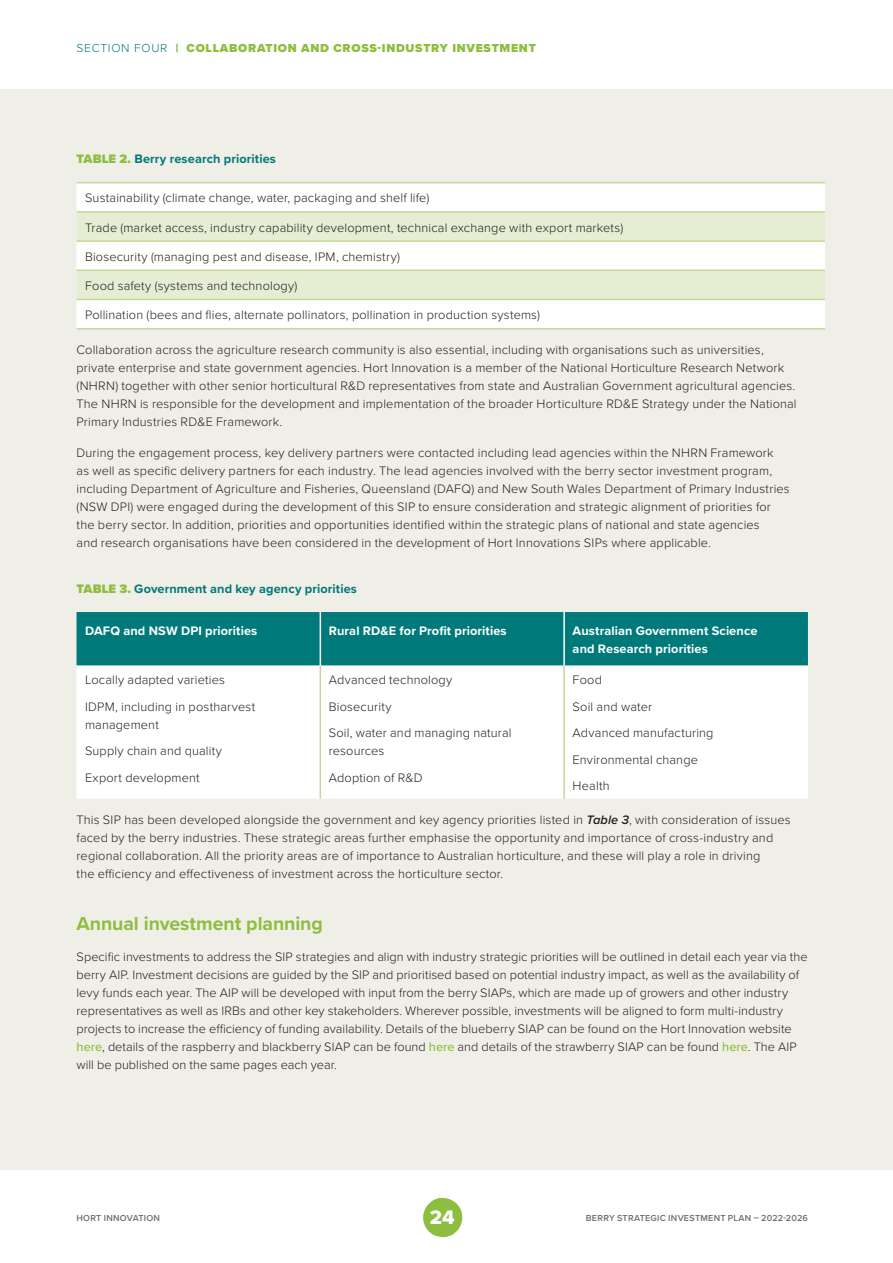
<style>
.page{position:relative;width:893px;height:1263px;background:#fff}
.page>*{position:absolute;margin:0;border:0;box-sizing:border-box;transform-origin:0 0}
.t1{font:20.25px "Proxima Nova Extrabld";color:#fff}
.t2{font:700 19.5px "Proxima Nova";letter-spacing:-.005em;color:#8ebe3f}
.t3{font:300 12.75px/18px "Proxima Nova";letter-spacing:.01em;color:#231f20}
.t4{font:700 12.75px/18px "Proxima Nova";letter-spacing:.01em;color:#fff}
.t5{font:700 12.75px "Proxima Nova";letter-spacing:.01em;color:#01787b}
.t6{font:900 12px "Proxima Nova";letter-spacing:.06em;color:#8ebe3f}
.t7{font:600 9px "Proxima Nova";letter-spacing:.025em;color:#6d6e71}
.s1{font-weight:300;color:#00797b}
.s2{font-weight:900;color:#8ebe3f}
.s3{font-weight:600;font-style:italic}
.s4{font-weight:500;color:#8ebe3f}
</style>
<div class="page">
<div style="left:0;top:89px;width:893px;height:1080px;background:#f0efe7"></div>
<div style="left:77px;top:183px;width:748px;height:145px;background:#fff"></div>
<svg style="left:77px;top:213px;width:748px;height:86px;background:#edf2e1"></svg>
<hr style="left:77px;top:182px;width:748px;height:1px;background:#c4d999">
<hr style="left:77px;top:211px;width:748px;height:2px;background:#c4d999">
<hr style="left:77px;top:240px;width:748px;height:2px;background:#c4d999">
<hr style="left:77px;top:270px;width:748px;height:1px;background:#c4d999">
<hr style="left:77px;top:299px;width:748px;height:1px;background:#c4d999">
<hr style="left:77px;top:328px;width:748px;height:1px;background:#c4d999">
<div style="left:77px;top:612px;width:731px;height:54px;background:#00797b"></div>
<div style="left:77px;top:666px;width:731px;height:133px;background:#fff"></div>
<hr style="left:320px;top:666px;width:1px;height:133px;background:#c4d999">
<hr style="left:320px;top:612px;width:1px;height:54px;background:#fff">
<hr style="left:563px;top:612px;width:2px;height:54px;background:#fff">
<hr style="left:563px;top:666px;width:2px;height:133px;background:#c4d999">
<svg style="left:423px;top:1198px;width:39px;height:39px"></svg>
<p class="t6" style="left:77px;top:39px;width:461px"><span class="s1">SECTION FOUR</span> | COLLABORATION AND CROSS-INDUSTRY INVESTMENT</p>
<p class="t5" style="left:77px;top:149px;width:201px"><span class="s2">TABLE 2.</span> Berry research priorities</p>
<p class="t3" style="left:85px;top:188px;width:346px">Sustainability (climate change, water, packaging and shelf life)</p>
<p class="t3" style="left:85px;top:218px;width:540px">Trade (market access, industry capability development, technical exchange with export markets)</p>
<p class="t3" style="left:85px;top:247px;width:317px">Biosecurity (managing pest and disease, IPM, chemistry)</p>
<p class="t3" style="left:85px;top:276px;width:214px">Food safety (systems and technology)</p>
<p class="t3" style="left:85px;top:305px;width:456px">Pollination (bees and flies, alternate pollinators, pollination in production systems)</p>
<p class="t3" style="left:77px;top:340px;width:722px">Collaboration across the agriculture research community is also essential, including with organisations such as universities, private enterprise and state government agencies. Hort Innovation is a member of the National Horticulture Research Network (NHRN) together with other senior horticultural R&amp;D representatives from state and Australian Government agricultural agencies.<br>The NHRN is responsible for the development and implementation of the broader Horticulture RD&amp;E Strategy under the National Primary Industries RD&amp;E Framework.</p>
<p class="t3" style="left:77px;top:443px;width:715px">During the engagement process, key delivery partners were contacted including lead agencies within the NHRN Framework<br>as well as specific delivery partners for each industry. The lead agencies involved with the berry sector investment program, including Department of Agriculture and Fisheries, Queensland (DAFQ) and New South Wales Department of Primary Industries (NSW DPI) were engaged during the development of this SIP to ensure consideration and strategic alignment of priorities for the berry sector. In addition, priorities and opportunities identified within the strategic plans of national and state agencies<br>and research organisations have been considered in the development of Hort Innovations SIPs where applicable.</p>
<p class="t5" style="left:77px;top:579px;width:282px"><span class="s2">TABLE 3.</span> Government and key agency priorities</p>
<p class="t4" style="left:85px;top:621px;width:174px">DAFQ and NSW DPI priorities</p>
<p class="t4" style="left:329px;top:621px;width:179px">Rural RD&amp;E for Profit priorities</p>
<p class="t4" style="left:573px;top:621px;width:186px">Australian Government Science and Research priorities</p>
<p class="t3" style="left:85px;top:666px;width:172px;line-height:26.5px">Locally adapted varieties<br>IDPM, including in postharvest</p>
<p class="t3" style="left:85px;top:710px;width:139px;line-height:26.5px">management<br>Supply chain and quality<br>Export development</p>
<p class="t3" style="left:329px;top:666px;width:184px;line-height:26.5px">Advanced technology<br>Biosecurity<br>Soil, water and managing natural</p>
<p class="t3" style="left:329px;top:737px;width:95px;line-height:26.5px">resources<br>Adoption of R&amp;D</p>
<p class="t3" style="left:573px;top:666px;width:142px;line-height:26.5px">Food<br>Soil and water<br>Advanced manufacturing<br>Environmental change<br>Health</p>
<p class="t3" style="left:77px;top:809px;width:716px">This SIP has been developed alongside the government and key agency priorities listed in <span class="s3">Table 3</span>, with consideration of issues faced by the berry industries. These strategic areas further emphasise the opportunity and importance of cross-industry and regional collaboration. All the priority areas are of importance to Australian horticulture, and these will play a role in driving<br>the efficiency and effectiveness of investment across the horticulture sector.</p>
<h2 class="t2" style="left:77px;top:909px;width:248px">Annual investment planning</h2>
<p class="t3" style="left:77px;top:946px;width:733px">Specific investments to address the SIP strategies and align with industry strategic priorities will be outlined in detail each year via the berry AIP. Investment decisions are guided by the SIP and prioritised based on potential industry impact, as well as the availability of levy funds each year. The AIP will be developed with input from the berry SIAPs, which are made up of growers and other industry representatives as well as IRBs and other key stakeholders. Wherever possible, investments will be aligned to form multi-industry projects to increase the efficiency of funding availability. Details of the blueberry SIAP can be found on the Hort Innovation website <span class="s4">here</span>, details of the raspberry and blackberry SIAP can be found <span class="s4">here</span> and details of the strawberry SIAP can be found <span class="s4">here</span>. The AIP will be published on the same pages each year.</p>
<p class="t7" style="left:77px;top:1212px;width:85px">HORT INNOVATION</p>
<h1 class="t1" style="left:430px;top:1202px;width:26px">24</h1>
<p class="t7" style="left:586px;top:1212px;width:224px">BERRY STRATEGIC INVESTMENT PLAN – 2022-2026</p>
</div>
